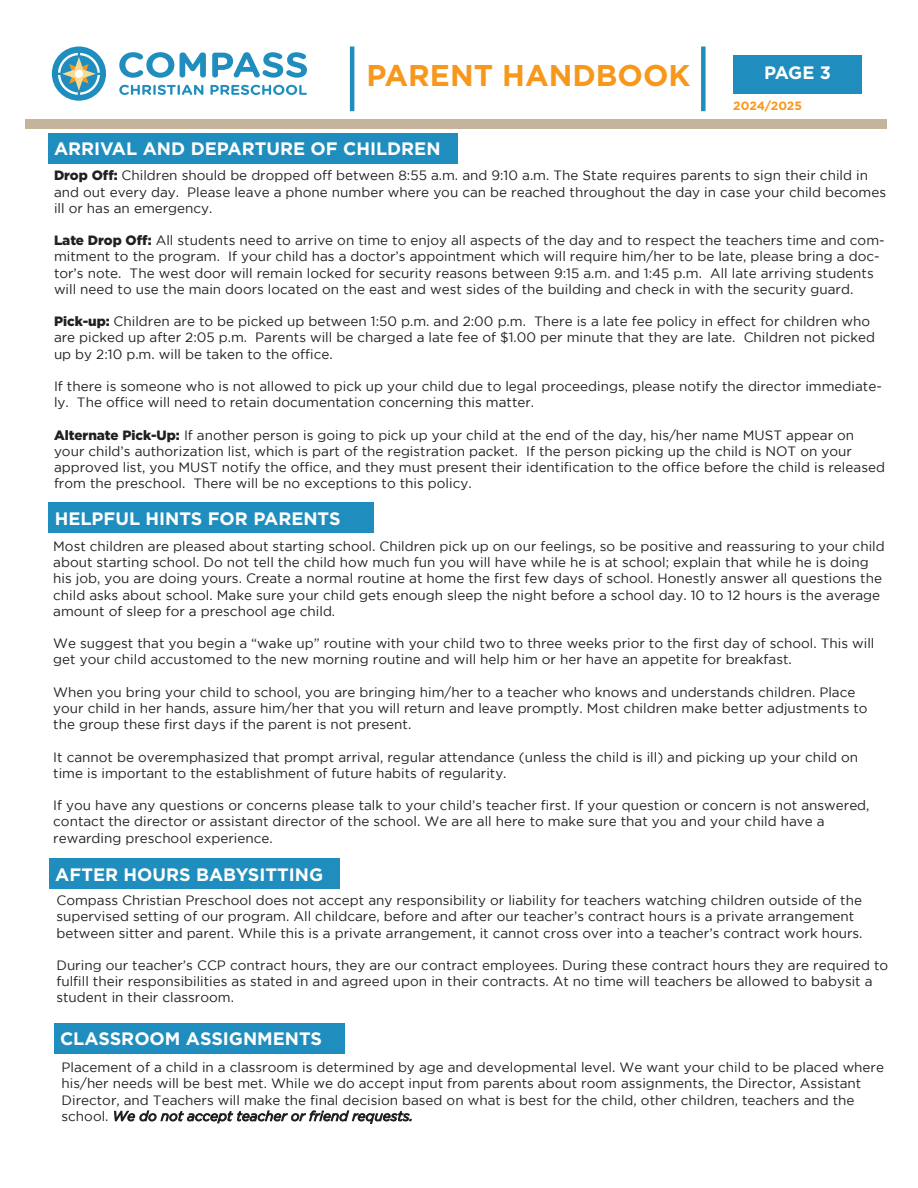
<style>
.page{position:relative;width:918px;height:1188px;background:#fff}
.page>*{position:absolute;margin:0;border:0;box-sizing:border-box;transform-origin:0 0}
.t1{font:700 30px "Gotham";color:#f7981d}
.t2{font:700 18px "Gotham";color:#fff}
.t3{font:13.5px/16.2px "Gotham";color:#231f20}
.t4{font:700 12px "Gotham";letter-spacing:-.005em;color:#f7981d}
.s1{font-weight:900}
.s2{font-style:italic}
</style>
<div class="page">
<hr style="left:350px;top:46px;width:4px;height:65px;background:#1f8ebe">
<div style="left:25px;top:119px;width:862px;height:10px;background:#c3b49b"></div>
<div style="left:733px;top:55px;width:129px;height:39px;background:#1f8ebe"></div>
<svg style="left:119px;top:85px;width:84px;height:10px"></svg>
<svg style="left:210px;top:85px;width:97px;height:10px"></svg>
<svg style="left:119px;top:52px;width:55px;height:26px"></svg>
<svg style="left:180px;top:52px;width:26px;height:26px"></svg>
<svg style="left:212px;top:52px;width:95px;height:26px"></svg>
<div style="left:52px;top:47px;width:54px;height:54px;background:#1f8ebe;border-radius:50%"></div>
<svg style="left:58px;top:53px;width:42px;height:42px"></svg>
<div style="left:701px;top:46px;width:5px;height:65px;background:#1f8ebe"></div>
<div style="left:48px;top:133px;width:410px;height:30px;background:#1f8ebe"></div>
<div style="left:49px;top:503px;width:325px;height:30px;background:#1f8ebe"></div>
<div style="left:49px;top:859px;width:291px;height:30px;background:#1f8ebe"></div>
<div style="left:54px;top:1023px;width:291px;height:31px;background:#1f8ebe"></div>
<h1 class="t1" style="left:367px;top:55px;width:325px">PARENT HANDBOOK</h1>
<p class="t2" style="left:764px;top:61px;width:68px">PAGE 3</p>
<p class="t4" style="left:733px;top:98px;width:70px">2024/2025</p>
<p class="t2" style="left:54px;top:137px;width:388px">ARRIVAL AND DEPARTURE OF CHILDREN</p>
<p class="t3" style="left:54px;top:167px;width:834px"><span class="s1">Drop Off:</span> Children should be dropped off between 8:55 a.m. and 9:10 a.m. The State requires parents to sign their child in and out every day. Please leave a phone number where you can be reached throughout the day in case your child becomes ill or has an emergency.</p>
<p class="t3" style="left:54px;top:232px;width:832px"><span class="s1">Late Drop Off:</span> All students need to arrive on time to enjoy all aspects of the day and to respect the teachers time and com&shy;mitment to the program. If your child has a doctor’s appointment which will require him/her to be late, please bring a doc&shy;tor’s note. The west door will remain locked for security reasons between 9:15 a.m. and 1:45 p.m. All late arriving students will need to use the main doors located on the east and west sides of the building and check in with the security guard.</p>
<p class="t3" style="left:54px;top:313px;width:823px"><span class="s1">Pick-up:</span> Children are to be picked up between 1:50 p.m. and 2:00 p.m. There is a late fee policy in effect for children who are picked up after 2:05 p.m. Parents will be charged a late fee of $1.00 per minute that they are late. Children not picked up by 2:10 p.m. will be taken to the office.</p>
<p class="t3" style="left:54px;top:378px;width:829px">If there is someone who is not allowed to pick up your child due to legal proceedings, please notify the director immediate&shy;ly. The office will need to retain documentation concerning this matter.</p>
<p class="t3" style="left:54px;top:427px;width:833px"><span class="s1">Alternate Pick-Up:</span> If another person is going to pick up your child at the end of the day, his/her name MUST appear on your child’s authorization list, which is part of the registration packet. If the person picking up the child is NOT on your approved list, you MUST notify the office, and they must present their identification to the office before the child is released from the preschool. There will be no exceptions to this policy.</p>
<p class="t2" style="left:55px;top:506px;width:287px">HELPFUL HINTS FOR PARENTS</p>
<p class="t3" style="left:53px;top:538px;width:833px">Most children are pleased about starting school. Children pick up on our feelings, so be positive and reassuring to your child about starting school. Do not tell the child how much fun you will have while he is at school; explain that while he is doing his job, you are doing yours. Create a normal routine at home the first few days of school. Honestly answer all questions the child asks about school. Make sure your child gets enough sleep the night before a school day. 10 to 12 hours is the average amount of sleep for a preschool age child.</p>
<p class="t3" style="left:53px;top:635px;width:823px">We suggest that you begin a “wake up” routine with your child two to three weeks prior to the first day of school. This will get your child accustomed to the new morning routine and will help him or her have an appetite for breakfast.</p>
<p class="t3" style="left:53px;top:684px;width:816px">When you bring your child to school, you are bringing him/her to a teacher who knows and understands children. Place your child in her hands, assure him/her that you will return and leave promptly. Most children make better adjustments to the group these first days if the parent is not present.</p>
<p class="t3" style="left:53px;top:748px;width:806px">It cannot be overemphasized that prompt arrival, regular attendance (unless the child is ill) and picking up your child on time is important to the establishment of future habits of regularity.</p>
<p class="t3" style="left:53px;top:797px;width:818px">If you have any questions or concerns please talk to your child’s teacher first. If your question or concern is not answered, contact the director or assistant director of the school. We are all here to make sure that you and your child have a</p>
<p class="t3" style="left:53px;top:829px;width:221px">rewarding preschool experience.</p>
<p class="t2" style="left:55px;top:862px;width:269px">AFTER HOURS BABYSITTING</p>
<p class="t3" style="left:56px;top:892px;width:807px">Compass Christian Preschool does not accept any responsibility or liability for teachers watching children outside of the supervised setting of our program. All childcare, before and after our teacher’s contract hours is a private arrangement</p>
<p class="t3" style="left:56px;top:925px;width:808px">between sitter and parent. While this is a private arrangement, it cannot cross over into a teacher’s contract work hours.</p>
<p class="t3" style="left:56px;top:957px;width:833px">During our teacher’s CCP contract hours, they are our contract employees. During these contract hours they are required to fulfill their responsibilities as stated in and agreed upon in their contracts. At no time will teachers be allowed to babysit a student in their classroom.</p>
<p class="t2" style="left:60px;top:1027px;width:264px">CLASSROOM ASSIGNMENTS</p>
<p class="t3" style="left:62px;top:1059px;width:824px">Placement of a child in a classroom is determined by age and developmental level. We want your child to be placed where his/her needs will be best met. While we do accept input from parents about room assignments, the Director, Assistant</p>
<p class="t3" style="left:62px;top:1091px;width:795px">Director, and Teachers will make the final decision based on what is best for the child, other children, teachers and the school. <span class="s2">We do not accept teacher or friend requests.</span></p>
</div>
